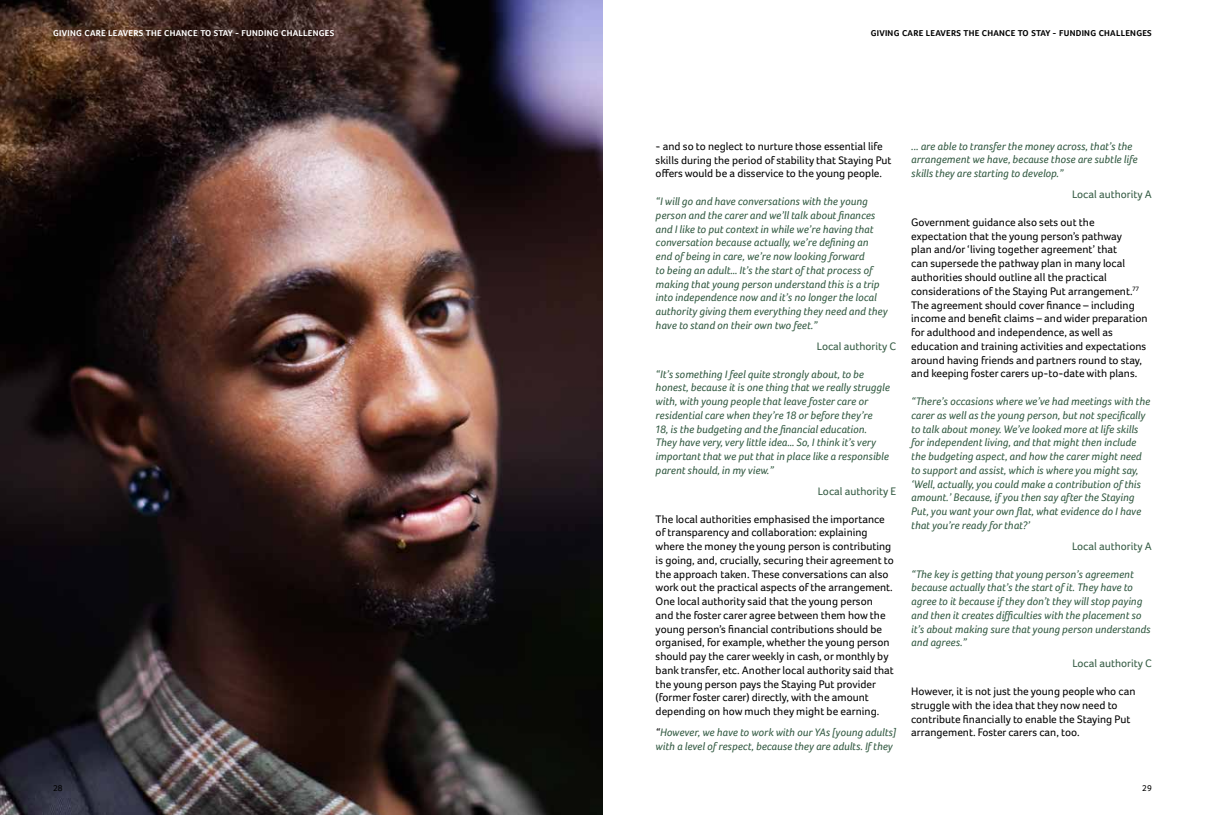
<style>
.page{position:relative;width:1205px;height:815px;background:#fff}
.page>*{position:absolute;margin:0;border:0;box-sizing:border-box;transform-origin:0 0}
.t1{font:italic 11.25px/13.8px "Foco";color:#345b43}
.t2{font:11.25px/13.8px "Foco";color:#000}
.t3{font:11.25px "Foco";color:#345b43}
.t4{font:700 8.75px "Foco";letter-spacing:.03em;color:#fff}
.t5{font:700 8.75px "Foco";letter-spacing:.03em;color:#000}
.t6{font:8.75px "Foco";color:#000}
.s1{color:#000}
</style>
<div class="page">
<img style="left:0;top:0;width:602px;height:815px">
<p class="t4" style="left:53px;top:28px;width:283px">GIVING CARE LEAVERS THE CHANCE TO STAY - FUNDING CHALLENGES</p>
<p class="t5" style="left:871px;top:28px;width:283px">GIVING CARE LEAVERS THE CHANCE TO STAY - FUNDING CHALLENGES</p>
<p class="t2" style="left:656px;top:139px;width:237px">- and so to neglect to nurture those essential life skills during the period of stability that Staying Put offers would be a disservice to the young people.</p>
<p class="t1" style="left:656px;top:194px;width:233px">“I will go and have conversations with the young person and the carer and we’ll talk about finances and I like to put context in while we’re having that conversation because actually, we’re defining an end of being in care, we’re now looking forward<br>to being an adult… It’s the start of that process of making that young person understand this is a trip into independence now and it’s no longer the local authority giving them everything they need and they have to stand on their own two feet.”</p>
<p class="t3" style="left:817px;top:339px;width:81px">Local authority C</p>
<p class="t1" style="left:656px;top:367px;width:236px">“It’s something I feel quite strongly about, to be honest, because it is one thing that we really struggle with, with young people that leave foster care or residential care when they’re 18 or before they’re<br>18, is the budgeting and the financial education.<br>They have very, very little idea… So, I think it’s very important that we put that in place like a responsible parent should, in my view.”</p>
<p class="t3" style="left:818px;top:484px;width:80px">Local authority E</p>
<p class="t2" style="left:656px;top:512px;width:240px">The local authorities emphasised the importance of transparency and collaboration: explaining where the money the young person is contributing is going, and, crucially, securing their agreement to the approach taken. These conversations can also work out the practical aspects of the arrangement.<br>One local authority said that the young person<br>and the foster carer agree between them how the young person’s financial contributions should be organised, for example, whether the young person should pay the carer weekly in cash, or monthly by bank transfer, etc. Another local authority said that the young person pays the Staying Put provider (former foster carer) directly, with the amount depending on how much they might be earning.</p>
<p class="t1" style="left:656px;top:725px;width:242px"><span class="s1">“</span>However, we have to work with our YAs [young adults] with a level of respect, because they are adults. If they</p>
<p class="t1" style="left:911px;top:139px;width:228px">... are able to transfer the money across, that’s the arrangement we have, because those are subtle life skills they are starting to develop.”</p>
<p class="t3" style="left:1072px;top:188px;width:81px">Local authority A</p>
<p class="t2" style="left:911px;top:215px;width:238px">Government guidance also sets out the expectation that the young person’s pathway<br>plan and/or ‘living together agreement’ that<br>can supersede the pathway plan in many local authorities should outline all the practical considerations of the Staying Put arrangement.<sup>77<br></sup>The agreement should cover finance – including income and benefit claims – and wider preparation for adulthood and independence, as well as education and training activities and expectations around having friends and partners round to stay, and keeping foster carers up-to-date with plans.</p>
<p class="t1" style="left:911px;top:394px;width:240px">“There’s occasions where we’ve had meetings with the carer as well as the young person, but not specifically to talk about money. We’ve looked more at life skills for independent living, and that might then include the budgeting aspect, and how the carer might need to support and assist, which is where you might say, ‘Well, actually, you could make a contribution of this amount.’ Because, if you then say after the Staying Put, you want your own flat, what evidence do I have that you’re ready for that?’</p>
<p class="t3" style="left:1072px;top:539px;width:81px">Local authority A</p>
<p class="t1" style="left:911px;top:567px;width:241px">“The key is getting that young person’s agreement because actually that’s the start of it. They have to agree to it because if they don’t they will stop paying and then it creates difficulties with the placement so it’s about making sure that young person understands and agrees.”</p>
<p class="t3" style="left:1072px;top:657px;width:81px">Local authority C</p>
<p class="t2" style="left:911px;top:684px;width:226px">However, it is not just the young people who can struggle with the idea that they now need to contribute financially to enable the Staying Put arrangement. Foster carers can, too.</p>
<p class="t6" style="left:53px;top:783px;width:11px">28</p>
<p class="t6" style="left:1142px;top:783px;width:11px">29</p>
</div>
